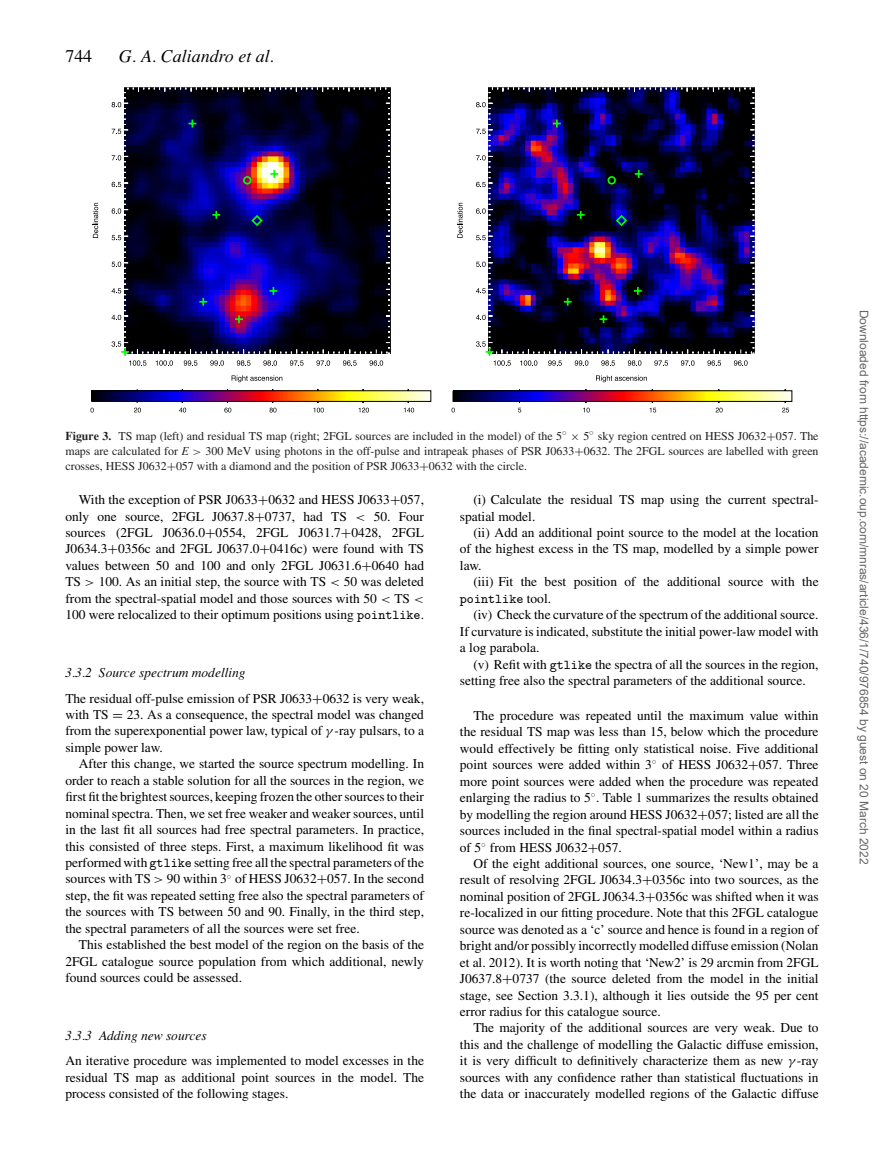
<style>
.page{position:relative;width:893px;height:1174px;background:#fff}
.page>*{position:absolute;margin:0;border:0;box-sizing:border-box;transform-origin:0 0}
.t1{font:italic 18px "Times";color:#000}
.t2{font:18px "Times";color:#000}
.t3{font:13.5px/16.5px "Times";color:#000;text-align:justify}
.t4{font:italic 13.5px "Times";color:#000}
.t5{font:13.5px "CMTT9";color:#000}
.t6{font:12px/15px "Times";color:#231f20;text-align:justify}
.t7{font:12px "Arial";color:#666}
.s1{font-weight:700}
.s2{font-family:"MTSY"}
.s3{font-style:italic}
.s4{font-family:"MTMI"}
.s5{font-family:"CMTT9"}
.s6{font-family:"Times"}
</style>
<div class="page">
<svg style="left:90px;top:389px;width:341px;height:23px"></svg>
<svg style="left:124px;top:87px;width:266px;height:267px;background:#060528"></svg>
<svg style="left:290px;top:360px;width:14px;height:6px"></svg>
<svg style="left:316px;top:360px;width:14px;height:6px"></svg>
<svg style="left:343px;top:360px;width:14px;height:6px"></svg>
<svg style="left:370px;top:360px;width:13px;height:6px"></svg>
<svg style="left:112px;top:102px;width:9px;height:5px"></svg>
<svg style="left:232px;top:375px;width:50px;height:7px"></svg>
<svg style="left:93px;top:203px;width:5px;height:35px"></svg>
<svg style="left:112px;top:118px;width:168px;height:248px;background:#2e236c"></svg>
<svg style="left:452px;top:389px;width:340px;height:23px"></svg>
<svg style="left:488px;top:87px;width:267px;height:267px;background:#0b0445"></svg>
<svg style="left:654px;top:360px;width:14px;height:6px"></svg>
<svg style="left:681px;top:360px;width:13px;height:6px"></svg>
<svg style="left:707px;top:360px;width:14px;height:6px"></svg>
<svg style="left:734px;top:360px;width:14px;height:6px"></svg>
<svg style="left:476px;top:102px;width:10px;height:5px"></svg>
<svg style="left:596px;top:375px;width:51px;height:7px"></svg>
<svg style="left:457px;top:203px;width:6px;height:35px"></svg>
<svg style="left:476px;top:118px;width:168px;height:248px;background:#332163"></svg>
<h1 class="t2" style="left:65px;top:49px;width:28px">744</h1>
<h1 class="t1" style="left:119px;top:49px;width:157px">G. A. Caliandro et al.</h1>
<p class="t6" style="left:65px;top:429px;width:755px"><span class="s1">Figure 3.</span> TS map (left) and residual TS map (right; 2FGL sources are included in the model) of the 5<sup>◦</sup> <span class="s2">×</span> 5<sup>◦</sup> sky region centred on HESS J0632<span class="s2">+</span>057. The maps are calculated for <span class="s3">E</span> <span class="s4">&gt;</span> 300 MeV using photons in the off-pulse and intrapeak phases of PSR J0633<span class="s2">+</span>0632. The 2FGL sources are labelled with green crosses, HESS J0632<span class="s2">+</span>057 with a diamond and the position of PSR J0633<span class="s2">+</span>0632 with the circle.</p>
<p class="t3" style="left:65px;top:492px;width:360px;text-indent:13px">With the exception of PSR J0633<span class="s2">+</span>0632 and HESS J0633<span class="s2">+</span>057, only one source, 2FGL J0637.8<span class="s2">+</span>0737, had TS <span class="s4">&lt;</span> 50. Four sources (2FGL J0636.0<span class="s2">+</span>0554, 2FGL J0631.7<span class="s2">+</span>0428, 2FGL J0634.3<span class="s2">+</span>0356c and 2FGL J0637.0<span class="s2">+</span>0416c) were found with TS values between 50 and 100 and only 2FGL J0631.6<span class="s2">+</span>0640 had TS <span class="s4">&gt;</span> 100. As an initial step, the source with TS <span class="s4">&lt;</span> 50 was deleted from the spectral-spatial model and those sources with 50 <span class="s4">&lt;</span> TS <span class="s4">&lt; </span>100 were relocalized to their optimum positions using <span class="s5">pointlike</span>.</p>
<p class="t3" style="left:460px;top:492px;width:360px;text-indent:13px">(i) Calculate the residual TS map using the current spectral&shy;spatial model.</p>
<p class="t3" style="left:460px;top:525px;width:360px;text-indent:13px">(ii) Add an additional point source to the model at the location of the highest excess in the TS map, modelled by a simple power law.</p>
<p class="t3" style="left:473px;top:575px;width:347px">(iii) Fit the best position of the additional source with the</p>
<p class="t5" style="left:460px;top:594px;width:93px">pointlike <span class="s6">tool.</span></p>
<p class="t3" style="left:460px;top:607px;width:360px;text-indent:13px">(iv) Check the curvature of the spectrum of the additional source.<br>If curvature is indicated, substitute the initial power-law model with a log parabola.</p>
<p class="t3" style="left:460px;top:657px;width:360px;text-indent:13px">(v) Refit with <span class="s5">gtlike</span> the spectra of all the sources in the region, setting free also the spectral parameters of the additional source.</p>
<p class="t3" style="left:460px;top:708px;width:360px;text-indent:13px">The procedure was repeated until the maximum value within the residual TS map was less than 15, below which the procedure would effectively be fitting only statistical noise. Five additional point sources were added within 3<sup>◦</sup> of HESS J0632<span class="s2">+</span>057. Three more point sources were added when the procedure was repeated enlarging the radius to 5<sup>◦</sup>. Table 1 summarizes the results obtained by modelling the region around HESS J0632<span class="s2">+</span>057; listed are all the sources included in the final spectral-spatial model within a radius of 5<sup>◦</sup> from HESS J0632<span class="s2">+</span>057.</p>
<p class="t3" style="left:460px;top:856px;width:360px;text-indent:13px">Of the eight additional sources, one source, ‘New1’, may be a result of resolving 2FGL J0634.3<span class="s2">+</span>0356c into two sources, as the nominal position of 2FGL J0634.3<span class="s2">+</span>0356c was shifted when it was re-localized in our fitting procedure. Note that this 2FGL catalogue source was denoted as a ‘c’ source and hence is found in a region of bright and/or possibly incorrectly modelled diffuse emission (Nolan et al. 2012). It is worth noting that ‘New2’ is 29 arcmin from 2FGL J0637.8<span class="s2">+</span>0737 (the source deleted from the model in the initial stage, see Section 3.3.1), although it lies outside the 95 per cent error radius for this catalogue source.</p>
<p class="t3" style="left:460px;top:1020px;width:360px;text-indent:13px">The majority of the additional sources are very weak. Due to this and the challenge of modelling the Galactic diffuse emission, it is very difficult to definitively characterize them as new <span class="s4">γ</span> -ray sources with any confidence rather than statistical fluctuations in the data or inaccurately modelled regions of the Galactic diffuse</p>
<p class="t3" style="left:65px;top:661px;width:360px;line-height:25.3px"><span class="s3">3.3.2 Source spectrum modelling<br></span>The residual off-pulse emission of PSR J0633<span class="s2">+</span>0632 is very weak,</p>
<p class="t3" style="left:65px;top:707px;width:360px">with TS <span class="s2">=</span> 23. As a consequence, the spectral model was changed from the superexponential power law, typical of <span class="s4">γ</span> -ray pulsars, to a simple power law.</p>
<p class="t3" style="left:65px;top:756px;width:360px;text-indent:13px">After this change, we started the source spectrum modelling. In order to reach a stable solution for all the sources in the region, we first fit the brightest sources, keeping frozen the other sources to their nominal spectra. Then, we set free weaker and weaker sources, until in the last fit all sources had free spectral parameters. In practice, this consisted of three steps. First, a maximum likelihood fit was performed with <span class="s5">gtlike</span> setting free all the spectral parameters of the sources with TS <span class="s4">&gt;</span> 90 within 3<sup>◦</sup> of HESS J0632<span class="s2">+</span>057. In the second step, the fit was repeated setting free also the spectral parameters of the sources with TS between 50 and 90. Finally, in the third step, the spectral parameters of all the sources were set free.</p>
<p class="t3" style="left:65px;top:937px;width:360px;text-indent:13px">This established the best model of the region on the basis of the 2FGL catalogue source population from which additional, newly found sources could be assessed.</p>
<p class="t4" style="left:65px;top:1030px;width:143px">3.3.3 Adding new sources</p>
<p class="t3" style="left:65px;top:1053px;width:360px">An iterative procedure was implemented to model excesses in the residual TS map as additional point sources in the model. The process consisted of the following stages.</p>
<p class="t7" style="left:868px;top:309px;width:556px;rotate:90deg">Downloaded from https://academic.oup.com/mnras/article/436/1/740/976854 by guest on 20 March 2022</p>
</div>
